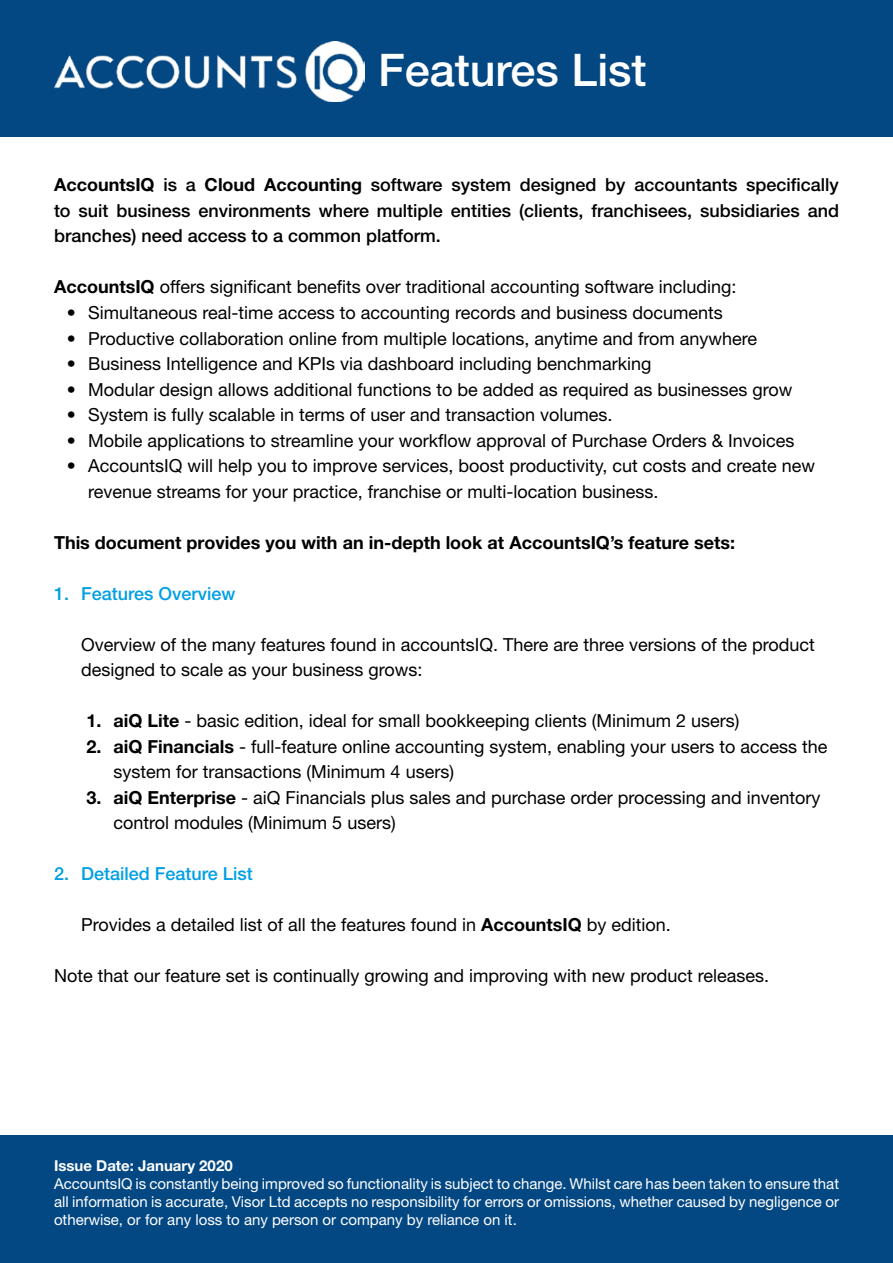
<style>
.page{position:relative;width:893px;height:1263px;background:#fff}
.page>*{position:absolute;margin:0;border:0;box-sizing:border-box;transform-origin:0 0}
.t1{font:500 45px "Helvetica Neue LT Std";color:#fff}
.t2{font:18px/25.5px "Helvetica Neue LT Std";color:#000}
.t3{font:500 18px/25.5px "Helvetica Neue LT Std";color:#000;text-align:justify}
.t4{font:700 18px "Helvetica Neue LT Std";color:#000}
.t5{font:500 18px "Helvetica Neue LT Std";color:#009fe3}
.t6{font:15px/18px "Helvetica Neue LT Std";color:#fff;text-align:justify}
.t7{font:700 15px "Helvetica Neue LT Std";color:#fff}
.s1{font-weight:700}
</style>
<div class="page">
<div style="left:0;top:1135px;width:893px;height:128px;background:#044883"></div>
<div style="left:0;top:0;width:893px;height:136px;background:#044883"></div>
<img style="left:54px;top:42px;width:311px;height:59px">
<h1 class="t1" style="left:378px;top:43px;width:270px">Features List</h1>
<p class="t3" style="left:54px;top:172px;width:786px"><span class="s1">AccountsIQ</span> is a <span class="s1">Cloud Accounting</span> software system designed by accountants specifically to suit business environments where multiple entities (clients, franchisees, subsidiaries and branches) need access to a common platform.</p>
<p class="t2" style="left:54px;top:274px;width:684px"><span class="s1">AccountsIQ</span> offers significant benefits over traditional accounting software including:</p>
<p class="t2" style="left:67px;top:300px;width:658px">• Simultaneous real-time access to accounting records and business documents</p>
<p class="t2" style="left:67px;top:325px;width:692px">• Productive collaboration online from multiple locations, anytime and from anywhere</p>
<p class="t2" style="left:67px;top:351px;width:586px">• Business Intelligence and KPIs via dashboard including benchmarking</p>
<p class="t2" style="left:67px;top:376px;width:727px">• Modular design allows additional functions to be added as required as businesses grow</p>
<p class="t2" style="left:67px;top:402px;width:547px">• System is fully scalable in terms of user and transaction volumes.</p>
<p class="t2" style="left:67px;top:427px;width:729px">• Mobile applications to streamline your workflow approval of Purchase Orders &amp; Invoices</p>
<p class="t2" style="left:88px;top:453px;width:729px;text-indent:-21px">• AccountsIQ will help you to improve services, boost productivity, cut costs and create new revenue streams for your practice, franchise or multi-location business.</p>
<p class="t4" style="left:54px;top:531px;width:682px">This document provides you with an in-depth look at AccountsIQ’s feature sets:</p>
<p class="t5" style="left:54px;top:582px;width:183px">1. Features Overview</p>
<p class="t2" style="left:81px;top:631px;width:735px">Overview of the many features found in accountsIQ. There are three versions of the product designed to scale as your business grows:</p>
<p class="t2" style="left:87px;top:708px;width:654px"><span class="s1">1. aiQ Lite</span> - basic edition, ideal for small bookkeeping clients (Minimum 2 users)</p>
<p class="t2" style="left:114px;top:733px;width:716px;text-indent:-27px"><span class="s1">2. aiQ Financials</span> - full-feature online accounting system, enabling your users to access the system for transactions (Minimum 4 users)</p>
<p class="t2" style="left:114px;top:784px;width:708px;text-indent:-27px"><span class="s1">3. aiQ Enterprise</span> - aiQ Financials plus sales and purchase order processing and inventory control modules (Minimum 5 users)</p>
<p class="t5" style="left:54px;top:863px;width:200px">2. Detailed Feature List</p>
<p class="t2" style="left:81px;top:912px;width:591px">Provides a detailed list of all the features found in <span class="s1">AccountsIQ</span> by edition.</p>
<p class="t2" style="left:54px;top:963px;width:717px">Note that our feature set is continually growing and improving with new product releases.</p>
<p class="t7" style="left:54px;top:1156px;width:180px">Issue Date: January 2020</p>
<p class="t6" style="left:54px;top:1174px;width:786px">AccountsIQ is constantly being improved so functionality is subject to change. Whilst care has been taken to ensure that all information is accurate, Visor Ltd accepts no responsibility for errors or omissions, whether caused by negligence or otherwise, or for any loss to any person or company by reliance on it.</p>
</div>
